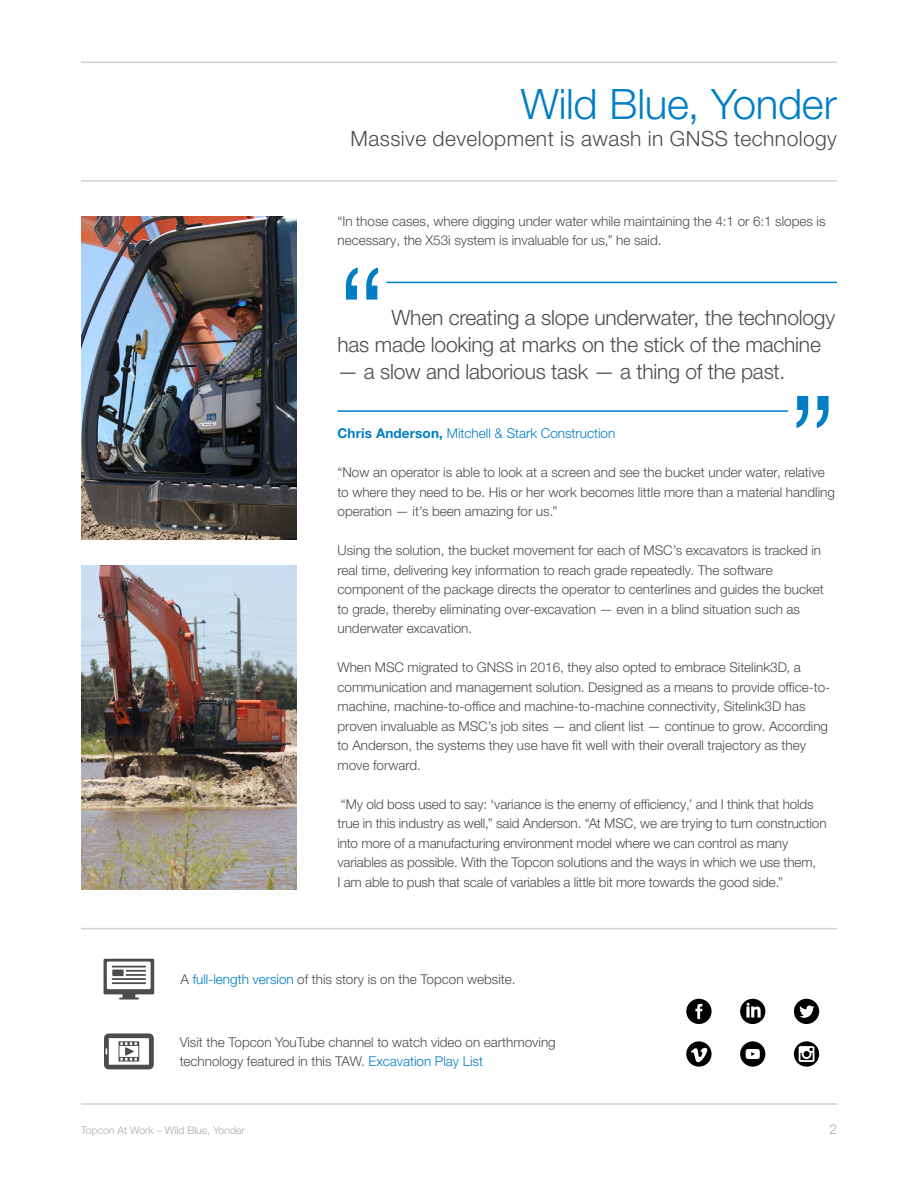
<style>
.page{position:relative;width:918px;height:1188px;background:#fff}
.page>*{position:absolute;margin:0;border:0;box-sizing:border-box;transform-origin:0 0}
.t1{font:300 132px "Helvetica Neue LTW1 G";color:#007ec5}
.t2{font:300 42px "Helvetica Neue LTW1 G";letter-spacing:-.005em;color:#007ec5}
.Paragraph_Intro_Text{font:300 21px/27px "Helvetica Neue LTW1 G";letter-spacing:-.01em;color:#4b4c4d}
.Paragraph_Intro_Text-2{font:300 21px "Helvetica Neue LTW1 G";letter-spacing:.02em;color:#4b4c4d}
.Paragraph_1{font:300 13.5px/19.5px "Helvetica Neue LTW1 G";color:#4b4c4d}
.t3{font:300 13.5px "Helvetica Neue LTW1 G";color:#007ec5}
.t4{font:300 13.5px "Helvetica Neue LTW1 G";color:#a8a9ad}
.t5{font:300 10.5px "Helvetica Neue LTW1 G";color:#a8a9ad}
.s1{font-weight:700}
.s2{color:#007ec5}
</style>
<div class="page">
<hr style="left:81px;top:62px;width:756px;height:1px;background:#d1d2d4">
<hr style="left:81px;top:180px;width:756px;height:2px;background:#d1d2d4">
<img style="left:81px;top:566px;width:216px;height:324px">
<hr style="left:386px;top:282px;width:451px;height:1px;background:#007ec5">
<hr style="left:338px;top:410px;width:450px;height:2px;background:#007ec5">
<img style="left:81px;top:216px;width:216px;height:324px">
<hr style="left:81px;top:1103px;width:756px;height:2px;background:#d1d2d4">
<svg style="left:686px;top:999px;width:26px;height:25px"></svg>
<svg style="left:740px;top:999px;width:25px;height:25px"></svg>
<svg style="left:794px;top:999px;width:25px;height:25px"></svg>
<svg style="left:794px;top:1041px;width:25px;height:26px"></svg>
<svg style="left:686px;top:1041px;width:26px;height:26px"></svg>
<svg style="left:740px;top:1041px;width:25px;height:26px"></svg>
<hr style="left:81px;top:928px;width:756px;height:1px;background:#d1d2d4">
<svg style="left:104px;top:1033px;width:50px;height:36px"></svg>
<svg style="left:104px;top:959px;width:50px;height:41px"></svg>
<hr style="left:112px;top:966px;width:34px;height:2px;background:#4b4c4d">
<hr style="left:126px;top:970px;width:20px;height:2px;background:#4b4c4d">
<hr style="left:126px;top:974px;width:20px;height:2px;background:#4b4c4d">
<hr style="left:112px;top:978px;width:34px;height:2px;background:#4b4c4d">
<div style="left:112px;top:970px;width:12px;height:6px;background:#4b4c4d"></div>
<hr style="left:112px;top:982px;width:34px;height:2px;background:#4b4c4d">
<p class="t2" style="left:521px;top:78px;width:318px">Wild Blue, Yonder</p>
<p class="Paragraph_Intro_Text-2" style="left:351px;top:125px;width:488px">Massive development is awash in GNSS technology</p>
<p class="Paragraph_1" style="left:338px;top:211px;width:490px">“In those cases, where digging under water while maintaining the 4:1 or 6:1 slopes is necessary, the X53i system is invaluable for us,” he said.</p>
<p class="t1" style="left:338px;top:234px;width:50px">“</p>
<p class="Paragraph_Intro_Text" style="left:338px;top:304px;width:499px;text-indent:54px">When creating a slope underwater, the technology has made looking at marks on the stick of the machine</p>
<p class="Paragraph_Intro_Text" style="left:338px;top:358px;width:449px">— a slow and laborious task — a thing of the past.</p>
<p class="t3" style="left:338px;top:425px;width:279px"><span class="s1">Chris Anderson,</span> Mitchell &amp; Stark Construction</p>
<p class="t1" style="left:788px;top:363px;width:50px">”</p>
<p class="Paragraph_1" style="left:338px;top:463px;width:499px">“Now an operator is able to look at a screen and see the bucket under water, relative to where they need to be. His or her work becomes little more than a material handling operation — it’s been amazing for us.”</p>
<p class="Paragraph_1" style="left:338px;top:541px;width:488px">Using the solution, the bucket movement for each of MSC’s excavators is tracked in real time, delivering key information to reach grade repeatedly. The software component of the package directs the operator to centerlines and guides the bucket to grade, thereby eliminating over-excavation — even in a blind situation such as underwater excavation.</p>
<p class="Paragraph_1" style="left:338px;top:658px;width:494px">When MSC migrated to GNSS in 2016, they also opted to embrace Sitelink3D, a communication and management solution. Designed as a means to provide office-to&shy;machine, machine-to-office and machine-to-machine connectivity, Sitelink3D has proven invaluable as MSC’s job sites — and client list — continue to grow. According to Anderson, the systems they use have fit well with their overall trajectory as they move forward.</p>
<p class="Paragraph_1" style="left:338px;top:794px;width:491px">“My old boss used to say: ‘variance is the enemy of efficiency,’ and I think that holds true in this industry as well,” said Anderson. “At MSC, we are trying to turn construction into more of a manufacturing environment model where we can control as many variables as possible. With the Topcon solutions and the ways in which we use them,<br>I am able to push that scale of variables a little bit more towards the good side.”</p>
<p class="Paragraph_1" style="left:181px;top:969px;width:336px">A <span class="s2">full-length version</span> of this story is on the Topcon website.</p>
<p class="Paragraph_1" style="left:180px;top:1032px;width:378px">Visit the Topcon YouTube channel to watch video on earthmoving technology featured in this TAW. <span class="s2">Excavation Play List</span></p>
<p class="t5" style="left:81px;top:1124px;width:165px">Topcon At Work – Wild Blue, Yonder</p>
<p class="t4" style="left:829px;top:1121px;width:9px">2</p>
</div>
